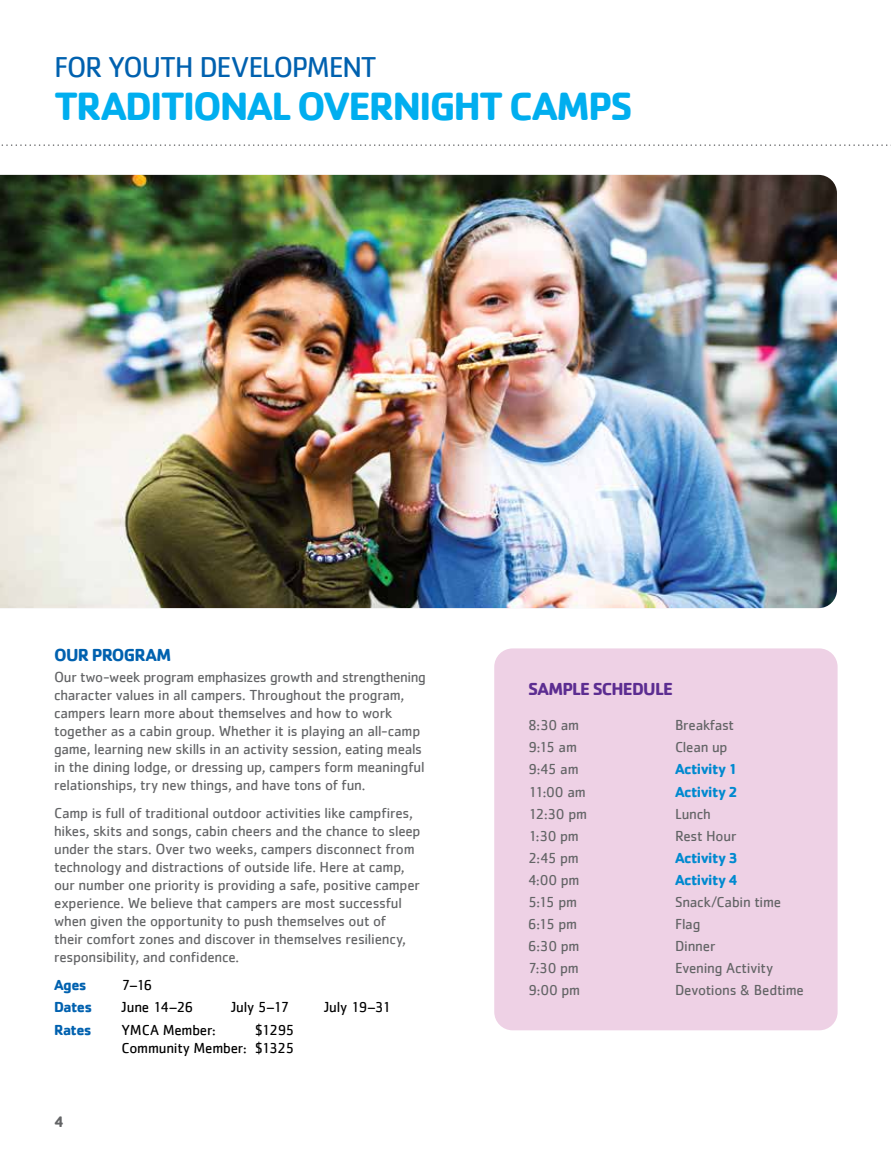
<style>
.page{position:relative;width:891px;height:1161px;background:#fff}
.page>*{position:absolute;margin:0;border:0;box-sizing:border-box;transform-origin:0 0}
.t1{font:700 40.8px "Cachet";letter-spacing:-.05em;color:#00aeef}
.t2{font:29.7px "Cachet";letter-spacing:-.05em;color:#0061af}
.t3{font:700 18px "Cachet";letter-spacing:-.04em;color:#5c2d91}
.t4{font:700 18px "Cachet";letter-spacing:-.045em;color:#0061af}
.t5{font:700 15.75px "Cachet";color:#636466}
.t6{font:15px/18px "Cachet";letter-spacing:-.015em;color:#636466}
.t7{font:15px/18px "Cachet";letter-spacing:-.015em;color:#000;text-align:right}
.t8{font:700 15px "Cachet";letter-spacing:-.035em;color:#0089cf}
.t9{font:700 15px "Cachet";letter-spacing:-.04em;color:#0061af}
</style>
<div class="page">
<svg style="left:1px;top:144px;width:890px;height:2px"></svg>
<img style="left:0;top:175px;width:837px;height:433px">
<div style="left:494px;top:648px;width:344px;height:382px;background:#eed1e5;border-radius:18px"></div>
<h2 class="t2" style="left:54px;top:50px;width:324px">FOR YOUTH DEVELOPMENT</h2>
<h1 class="t1" style="left:54px;top:80px;width:581px">TRADITIONAL OVERNIGHT CAMPS</h1>
<p class="t4" style="left:54px;top:643px;width:119px">OUR PROGRAM</p>
<p class="t6" style="left:54px;top:668px;width:373px">Our two-week program emphasizes growth and strengthening character values in all campers. Throughout the program, campers learn more about themselves and how to work together as a cabin group. Whether it is playing an all-camp game, learning new skills in an activity session, eating meals in the dining lodge, or dressing up, campers form meaningful relationships, try new things, and have tons of fun.</p>
<p class="t6" style="left:54px;top:804px;width:368px">Camp is full of traditional outdoor activities like campfires, hikes, skits and songs, cabin cheers and the chance to sleep under the stars. Over two weeks, campers disconnect from technology and distractions of outside life. Here at camp, our number one priority is providing a safe, positive camper experience. We believe that campers are most successful when given the opportunity to push themselves out of<br>their comfort zones and discover in themselves resiliency, responsibility, and confidence.</p>
<p class="t9" style="left:54px;top:975px;width:34px">Ages</p>
<p class="t7" style="left:122px;top:976px;width:33px">7–16</p>
<p class="t9" style="left:54px;top:998px;width:40px">Dates</p>
<p class="t7" style="left:122px;top:998px;width:73px">June 14–26</p>
<p class="t7" style="left:231px;top:998px;width:60px">July 5–17</p>
<p class="t7" style="left:324px;top:998px;width:68px">July 19–31</p>
<p class="t9" style="left:54px;top:1020px;width:39px">Rates</p>
<p class="t7" style="left:122px;top:1021px;width:96px">YMCA Member:</p>
<p class="t7" style="left:122px;top:1021px;width:174px">$1295<br>Community Member: $1325</p>
<p class="t5" style="left:54px;top:1111px;width:12px">4</p>
<p class="t3" style="left:528px;top:677px;width:146px">SAMPLE SCHEDULE</p>
<p class="t6" style="left:528px;top:716px;width:53px">8:30 am</p>
<p class="t6" style="left:675px;top:716px;width:61px">Breakfast</p>
<p class="t6" style="left:528px;top:738px;width:50px">9:15 am</p>
<p class="t6" style="left:675px;top:738px;width:54px">Clean up</p>
<p class="t6" style="left:528px;top:760px;width:52px">9:45 am</p>
<p class="t8" style="left:675px;top:760px;width:64px">Activity 1</p>
<p class="t6" style="left:528px;top:782px;width:59px">11:00 am</p>
<p class="t8" style="left:675px;top:782px;width:65px">Activity 2</p>
<p class="t6" style="left:528px;top:804px;width:61px">12:30 pm</p>
<p class="t6" style="left:675px;top:804px;width:37px">Lunch</p>
<p class="t6" style="left:528px;top:826px;width:52px">1:30 pm</p>
<p class="t6" style="left:675px;top:826px;width:63px">Rest Hour</p>
<p class="t6" style="left:528px;top:848px;width:52px">2:45 pm</p>
<p class="t8" style="left:675px;top:848px;width:65px">Activity 3</p>
<p class="t6" style="left:528px;top:871px;width:53px">4:00 pm</p>
<p class="t8" style="left:675px;top:870px;width:65px">Activity 4</p>
<p class="t6" style="left:528px;top:893px;width:51px">5:15 pm</p>
<p class="t6" style="left:675px;top:893px;width:108px">Snack/Cabin time</p>
<p class="t6" style="left:528px;top:915px;width:51px">6:15 pm</p>
<p class="t6" style="left:675px;top:915px;width:27px">Flag</p>
<p class="t6" style="left:528px;top:937px;width:53px">6:30 pm</p>
<p class="t6" style="left:675px;top:937px;width:42px">Dinner</p>
<p class="t6" style="left:528px;top:959px;width:52px">7:30 pm</p>
<p class="t6" style="left:675px;top:959px;width:100px">Evening Activity</p>
<p class="t6" style="left:528px;top:981px;width:54px">9:00 pm</p>
<p class="t6" style="left:675px;top:981px;width:130px">Devotions &amp; Bedtime</p>
</div>
